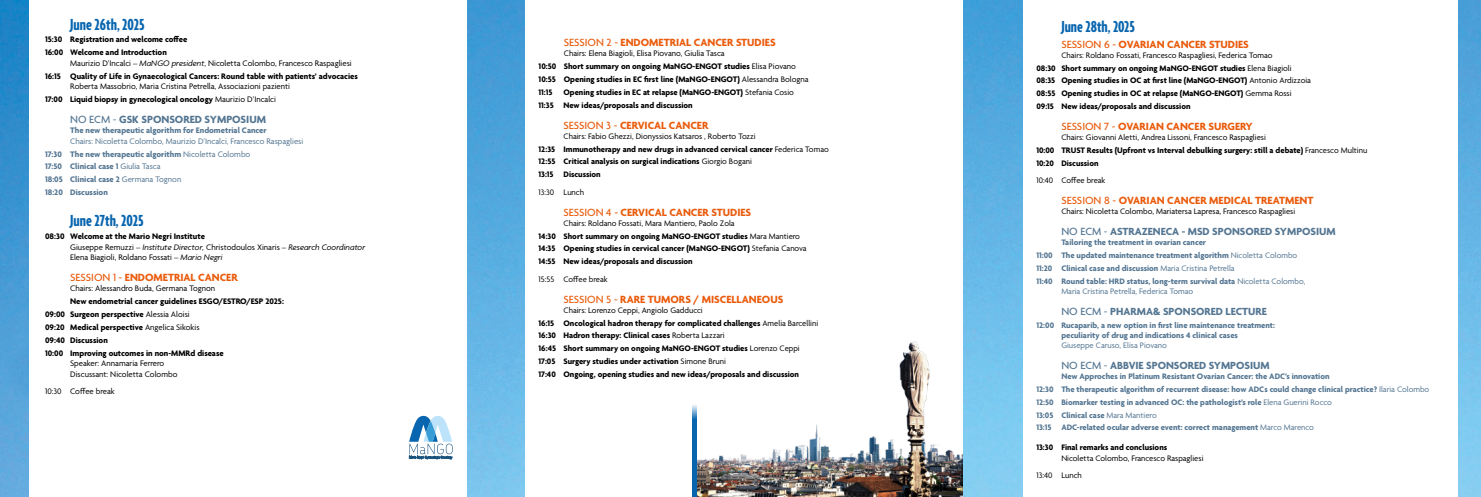
<style>
.page{position:relative;width:1481px;height:497px;background:#fff}
.page>*{position:absolute;margin:0;border:0;box-sizing:border-box;transform-origin:0 0}
.t1{font:700 extra-condensed 17.32px "Agenda";color:#0765af}
.t2{font:700 extra-condensed 17.15px "Agenda";color:#0765af}
.t3{font:700 11.29px "Agenda";color:#ea5b0c}
.t4{font:700 11.29px "Agenda";color:#547692}
.t5{font:700 11.11px "Agenda";color:#547692}
.t6{font:700 8.66px/12.9px "Agenda";color:#000}
.t7{font:8.66px/10.4px "Agenda";color:#000}
.t8{font:8.66px/12.9px "Agenda";color:#547692}
.t9{font:700 8.66px "Agenda";color:#547692}
.t10{font:700 8.58px/12.7px "Agenda";color:#000}
.t11{font:700 8.58px/12.7px "Agenda";color:#547692}
.t12{font:8.58px/17.6px "Agenda";color:#000}
.t13{font:8.58px "Agenda";color:#547692}
.s1{font-weight:400}
.s2{font-weight:400;font-style:italic}
.s3{font-weight:700}
.s4{font-weight:500}
.s5{font-style:italic}
.s6{font-weight:500;font-size:11.29px}
.s7{font-weight:400;font-size:11.29px}
</style>
<div class="page">
<img style="left:0;top:0;width:1481px;height:496px">
<div style="left:30px;top:0;width:437px;height:496px;background:#fff"></div>
<div style="left:525px;top:0;width:437px;height:496px;background:#fff"></div>
<div style="left:1023px;top:0;width:434px;height:496px;background:#fff"></div>
<img style="left:696px;top:341px;width:266px;height:155px">
<svg style="left:692px;top:405px;width:4px;height:91px"></svg>
<svg style="left:409px;top:415px;width:44px;height:43px"></svg>
<h1 class="t1" style="left:70px;top:15px;width:76px">June 26th, 2025</h1>
<p class="t6" style="left:45px;top:34px;width:144px">15:30 Registration and welcome coffee<br>16:00 Welcome and Introduction</p>
<p class="t6" style="left:45px;top:57px;width:314px;text-indent:25px"><span class="s1">Maurizio D’Incalci –</span> <span class="s2">MaNGO president</span><span class="s1">, Nicoletta Colombo, Francesco Raspagliesi<br></span>16:15 Quality of Life in Gynaecological Cancers: Round table with patients’ advocacies</p>
<p class="t7" style="left:45px;top:80px;width:246px;line-height:12.9px;text-indent:25px">Roberta Massobrio, Maria Cristina Petrella, Associazioni pazienti<br><span class="s3">17:00 Liquid biopsy in gynecological oncology</span> Maurizio D’Incalci</p>
<h3 class="t4" style="left:70px;top:113px;width:197px"><span class="s4">NO ECM</span> <span class="s1">-</span> GSK SPONSORED SYMPOSIUM</h3>
<p class="t9" style="left:70px;top:126px;width:198px">The new therapeutic algorithm for Endometrial Cancer</p>
<p class="t8" style="left:45px;top:135px;width:260px;text-indent:25px">Chairs: Nicoletta Colombo, Maurizio D’Incalci, Francesco Raspagliesi <span class="s3">17:30 The new therapeutic algorithm</span> Nicoletta Colombo<br><span class="s3">17:50 Clinical case 1</span> Giulia Tasca<br><span class="s3">18:05 Clinical case 2</span> Germana Tognon<br><span class="s3">18:20 Discussion</span></p>
<h1 class="t1" style="left:70px;top:211px;width:75px">June 27th, 2025</h1>
<p class="t7" style="left:70px;top:231px;width:297px;text-indent:-25px"><span class="s3">08:30 Welcome at the Mario Negri Institute<br></span>Giuseppe Remuzzi – <span class="s5">Institute Director,</span> Christodoulos Xinaris – <span class="s5">Research Coordinator<br></span>Elena Biagioli, Roldano Fossati – <span class="s5">Mario Negri</span></p>
<h3 class="t3" style="left:70px;top:271px;width:169px"><span class="s4">SESSION 1 -</span> ENDOMETRIAL CANCER</h3>
<p class="t7" style="left:70px;top:283px;width:147px">Chairs: Alessandro Buda, Germana Tognon</p>
<p class="t6" style="left:45px;top:295px;width:240px;text-indent:25px">New endometrial cancer guidelines ESGO/ESTRO/ESP 2025:<br>09:00 Surgeon perspective <span class="s1">Alessia Aloisi<br></span>09:20 Medical perspective <span class="s1">Angelica Sikokis<br></span>09:40 Discussion<br>10:00 Improving outcomes in non-MMRd disease</p>
<p class="t7" style="left:70px;top:358px;width:109px">Speaker: Annamaria Ferrero<br>Discussant: Nicoletta Colombo</p>
<p class="t7" style="left:45px;top:386px;width:71px">10:30 Coffee break</p>
<h3 class="t3" style="left:564px;top:36px;width:213px"><span class="s4">SESSION 2 -</span> ENDOMETRIAL CANCER STUDIES</h3>
<p class="t6" style="left:539px;top:48px;width:272px;text-indent:25px"><span class="s1">Chairs: Elena Biagioli, Elisa Piovano, Giulia Tasca<br></span>10:50 Short summary on ongoing MaNGO-ENGOT studies <span class="s1">Elisa Piovano<br></span>10:55 Opening studies in EC first line (MaNGO-ENGOT) <span class="s1">Alessandra Bologna</span></p>
<p class="t10" style="left:539px;top:86px;width:15px">11:15</p>
<p class="t10" style="left:539px;top:86px;width:257px;text-indent:25px">Opening studies in EC at relapse (MaNGO-ENGOT) <span class="s1">Stefania Cosio<br></span>11:35 New ideas/proposals and discussion</p>
<h3 class="t3" style="left:563px;top:119px;width:146px"><span class="s4">SESSION 3 -</span> CERVICAL CANCER</h3>
<p class="t10" style="left:539px;top:130px;width:292px;text-indent:25px"><span class="s1">Chairs: Fabio Ghezzi, Dionyssios Katsaros , Roberto Tozzi<br></span>12:35 Immunotherapy and new drugs in advanced cervical cancer <span class="s1">Federica Tomao </span>12:55 Critical analysis on surgical indications <span class="s1">Giorgio Bogani<br></span>13:15 Discussion</p>
<p class="t12" style="left:539px;top:183px;width:47px">13:30 Lunch</p>
<h3 class="t3" style="left:563px;top:205px;width:189px"><span class="s4">SESSION 4 -</span> CERVICAL CANCER STUDIES</h3>
<p class="t10" style="left:539px;top:217px;width:270px;text-indent:25px"><span class="s1">Chairs: Roldano Fossati, Mara Mantiero, Paolo Zola<br></span>14:30 Short summary on ongoing MaNGO-ENGOT studies <span class="s1">Mara Mantiero </span>14:35 Opening studies in cervical cancer (MaNGO-ENGOT) <span class="s1">Stefania Canova </span>14:55 New ideas/proposals and discussion</p>
<p class="t12" style="left:539px;top:270px;width:70px">15:55 Coffee break</p>
<h3 class="t3" style="left:563px;top:292px;width:221px"><span class="s4">SESSION 5 -</span> RARE TUMORS / MISCELLANEOUS</h3>
<p class="t10" style="left:539px;top:304px;width:281px;text-indent:25px"><span class="s1">Chairs: Lorenzo Ceppi, Angiolo Gadducci<br></span>16:15 Oncological hadron therapy for complicated challenges <span class="s1">Amelia Barcellini </span>16:30 Hadron therapy: Clinical cases <span class="s1">Roberta Lazzari<br></span>16:45 Short summary on ongoing MaNGO-ENGOT studies <span class="s1">Lorenzo Ceppi </span>17:05 Surgery studies under activation <span class="s1">Simone Bruni<br></span>17:40 Ongoing, opening studies and new ideas/proposals and discussion</p>
<h2 class="t2" style="left:1061px;top:17px;width:75px">June 28th, 2025</h2>
<h3 class="t3" style="left:1061px;top:38px;width:189px"><span class="s4">SESSION 6 -</span> OVARIAN CANCER STUDIES</h3>
<p class="t10" style="left:1036px;top:49px;width:276px;text-indent:25px"><span class="s1">Chairs: Roldano Fossati, Francesco Raspagliesi, Federica Tomao<br></span>08:30 Short summary on ongoing MaNGO-ENGOT studies <span class="s1">Elena Biagioli </span>08:35 Opening studies in OC at first line (MaNGO-ENGOT) <span class="s1">Antonio Ardizzoia </span>08:55 Opening studies in OC at relapse (MaNGO-ENGOT) <span class="s1">Gemma Rossi </span>09:15 New ideas/proposals and discussion</p>
<h3 class="t3" style="left:1061px;top:120px;width:193px"><span class="s4">SESSION 7 -</span> OVARIAN CANCER SURGERY</h3>
<p class="t10" style="left:1036px;top:131px;width:332px;text-indent:25px"><span class="s1">Chairs: Giovanni Aletti, Andrea Lissoni, Francesco Raspagliesi<br></span>10:00 TRUST Results (Upfront vs Interval debulking surgery: still a debate) <span class="s1">Francesco Multinu<br></span>10:20 Discussion</p>
<p class="t12" style="left:1036px;top:172px;width:70px">10:40 Coffee break</p>
<h3 class="t3" style="left:1061px;top:194px;width:254px"><span class="s4">SESSION 8 -</span> OVARIAN CANCER MEDICAL TREATMENT</h3>
<p class="t12" style="left:1061px;top:203px;width:235px">Chairs: Nicoletta Colombo, Mariatersa Lapresa, Francesco Raspagliesi</p>
<p class="t5" style="left:1061px;top:225px;width:276px"><span class="s6">NO ECM</span> <span class="s7">-</span> ASTRAZENECA - MSD SPONSORED SYMPOSIUM</p>
<p class="t11" style="left:1036px;top:236px;width:270px;text-indent:25px">Tailoring the treatment in ovarian cancer<br>11:00 The updated maintenance treatment algorithm <span class="s1">Nicoletta Colombo </span>11:20 Clinical case and discussion <span class="s1">Maria Cristina Petrella<br></span>11:40 Round table: HRD status, long-term survival data <span class="s1">Nicoletta Colombo,</span></p>
<p class="t13" style="left:1061px;top:286px;width:133px">Maria Cristina Petrella, Federica Tomao</p>
<p class="t5" style="left:1061px;top:305px;width:207px"><span class="s6">NO ECM</span> <span class="s7">-</span> PHARMA&amp; SPONSORED LECTURE</p>
<p class="t11" style="left:1061px;top:320px;width:215px;line-height:10.3px;text-indent:-25px">12:00 Rucaparib, a new option in first line maintenance treatment: peculiarity of drug and indications 4 clinical cases</p>
<p class="t13" style="left:1061px;top:340px;width:107px">Giuseppe Caruso, Elisa Piovano</p>
<p class="t5" style="left:1061px;top:359px;width:210px"><span class="s6">NO ECM</span> <span class="s7">-</span> ABBVIE SPONSORED SYMPOSIUM</p>
<p class="t11" style="left:1036px;top:370px;width:394px;text-indent:25px">New Approches in Platinum Resistant Ovarian Cancer: the ADC’s innovation<br>12:30 The therapeutic algorithm of recurrent disease: how ADCs could change clinical practice? <span class="s1">Ilaria Colombo </span>12:50 Biomarker testing in advanced OC: the pathologist’s role <span class="s1">Elena Guerini Rocco<br></span>13:05 Clinical case <span class="s1">Mara Mantiero<br></span>13:15 ADC-related ocular adverse event: correct management <span class="s1">Marco Marenco</span></p>
<p class="t10" style="left:1036px;top:441px;width:132px">13:30 Final remarks and conclusions</p>
<p class="t12" style="left:1036px;top:449px;width:169px;text-indent:25px">Nicoletta Colombo, Francesco Raspagliesi<br>13:40 Lunch</p>
</div>
